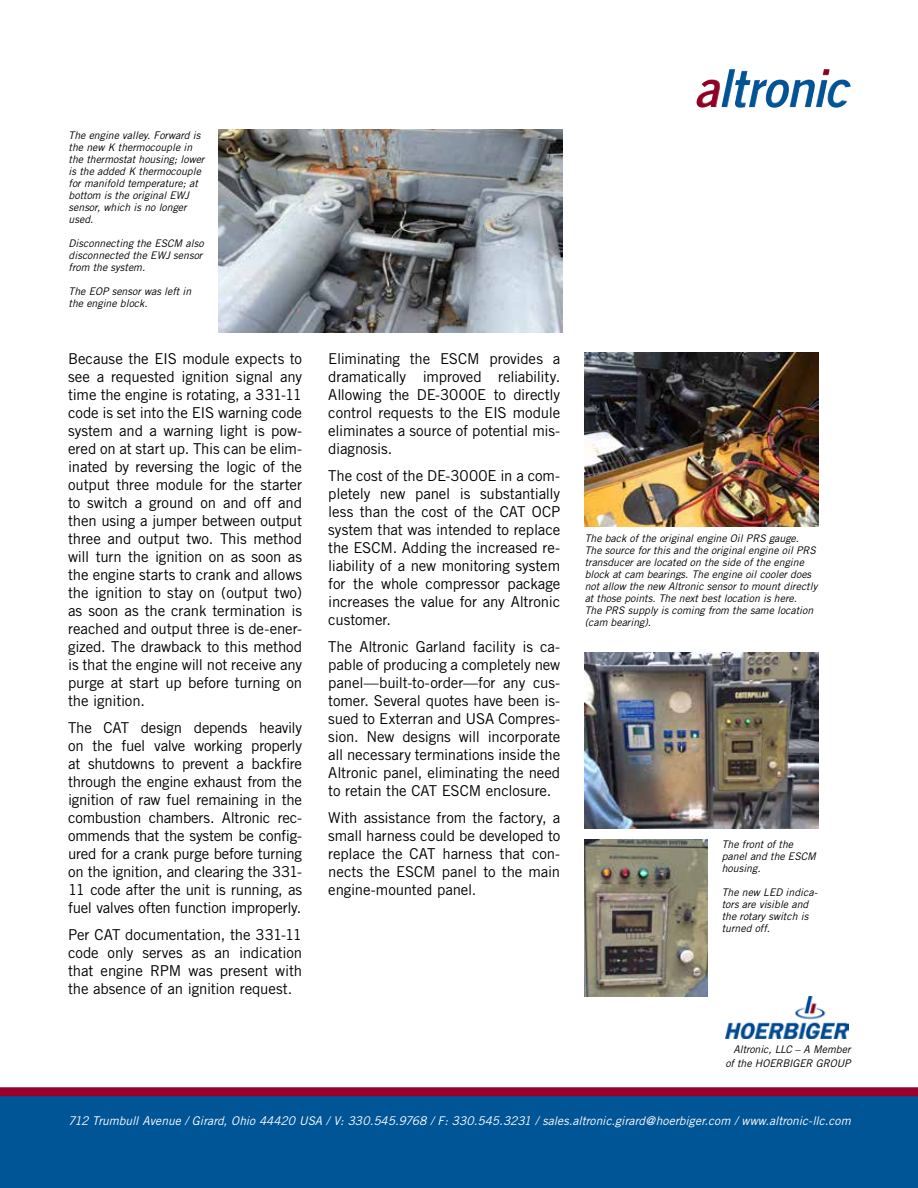
<style>
.page{position:relative;width:918px;height:1188px;background:#fff}
.page>*{position:absolute;margin:0;border:0;box-sizing:border-box;transform-origin:0 0}
.t1{font:15px/18px "Trade Gothic";letter-spacing:-.01em;color:#000;text-align:justify}
.t2{font:italic 12px "Trade Gothic";color:#fff}
.t3{font:italic 10.5px/12px "Trade Gothic";color:#000}
</style>
<div class="page">
<div style="left:0;top:1092px;width:918px;height:96px;background:#005596"></div>
<div style="left:0;top:1087px;width:918px;height:9px;background:#98002e"></div>
<img style="left:725px;top:996px;width:124px;height:43px">
<img style="left:721px;top:69px;width:109px;height:38px">
<img style="left:585px;top:352px;width:234px;height:175px">
<img style="left:218px;top:130px;width:344px;height:202px">
<img style="left:584px;top:653px;width:235px;height:176px">
<img style="left:585px;top:840px;width:123px;height:156px">
<p class="t3" style="left:69px;top:129px;width:137px">The engine valley. Forward is the new K thermocouple in the thermostat housing; lower is the added K thermocouple for manifold temperature; at bottom is the original EWJ sensor, which is no longer used.</p>
<p class="t3" style="left:69px;top:237px;width:137px;text-align:justify">Disconnecting the ESCM also disconnected the EWJ sensor from the system.</p>
<p class="t3" style="left:69px;top:285px;width:124px">The EOP sensor was left in the engine block.</p>
<p class="t1" style="left:68px;top:349px;width:236px">Because the EIS module expects to see a requested ignition signal any time the engine is rotating, a 331-11 code is set into the EIS warning code system and a warning light is pow&shy;ered on at start up. This can be elim&shy;inated by reversing the logic of the output three module for the starter to switch a ground on and off and then using a jumper between output three and output two. This method will turn the ignition on as soon as the engine starts to crank and allows the ignition to stay on (output two) as soon as the crank termination is reached and output three is de-ener&shy;gized. The drawback to this method is that the engine will not receive any purge at start up before turning on the ignition.</p>
<p class="t1" style="left:68px;top:718px;width:236px">The CAT design depends heavily on the fuel valve working properly at shutdowns to prevent a backfire through the engine exhaust from the ignition of raw fuel remaining in the combustion chambers. Altronic rec&shy;ommends that the system be config&shy;ured for a crank purge before turning on the ignition, and clearing the 331- 11 code after the unit is running, as fuel valves often function improperly.</p>
<p class="t1" style="left:68px;top:925px;width:236px">Per CAT documentation, the 331-11 code only serves as an indication that engine RPM was present with the absence of an ignition request.</p>
<p class="t1" style="left:328px;top:349px;width:233px">Eliminating the ESCM provides a dramatically improved reliability.<br>Allowing the DE-3000E to directly control requests to the EIS module eliminates a source of potential mis&shy;diagnosis.</p>
<p class="t1" style="left:328px;top:466px;width:233px">The cost of the DE-3000E in a com&shy;pletely new panel is substantially less than the cost of the CAT OCP system that was intended to replace the ESCM. Adding the increased re&shy;liability of a new monitoring system for the whole compressor package increases the value for any Altronic customer.</p>
<p class="t1" style="left:328px;top:637px;width:233px">The Altronic Garland facility is ca&shy;pable of producing a completely new panel—built-to-order—for any cus&shy;tomer. Several quotes have been is&shy;sued to Exterran and USA Compres&shy;sion. New designs will incorporate all necessary terminations inside the Altronic panel, eliminating the need to retain the CAT ESCM enclosure.</p>
<p class="t1" style="left:328px;top:808px;width:233px">With assistance from the factory, a small harness could be developed to replace the CAT harness that con&shy;nects the ESCM panel to the main engine-mounted panel.</p>
<p class="t3" style="left:585px;top:532px;width:234px">The back of the original engine Oil PRS gauge.<br>The source for this and the original engine oil PRS transducer are located on the side of the engine block at cam bearings. The engine oil cooler does not allow the new Altronic sensor to mount directly at those points. The next best location is here.<br>The PRS supply is coming from the same location (cam bearing).</p>
<p class="t3" style="left:722px;top:838px;width:96px">The front of the panel and the ESCM housing.</p>
<p class="t3" style="left:722px;top:886px;width:97px">The new LED indica&shy;tors are visible and the rotary switch is turned off.</p>
<p class="t3" style="left:725px;top:1043px;width:127px;line-height:13.5px;text-align:right">Altronic, LLC – A Member of the HOERBIGER GROUP</p>
<p class="t2" style="left:68px;top:1114px;width:784px">712 Trumbull Avenue / Girard, Ohio 44420 USA / V: 330.545.9768 / F: 330.545.3231 / sales.altronic.girard@hoerbiger.com / www.altronic-llc.com</p>
</div>
